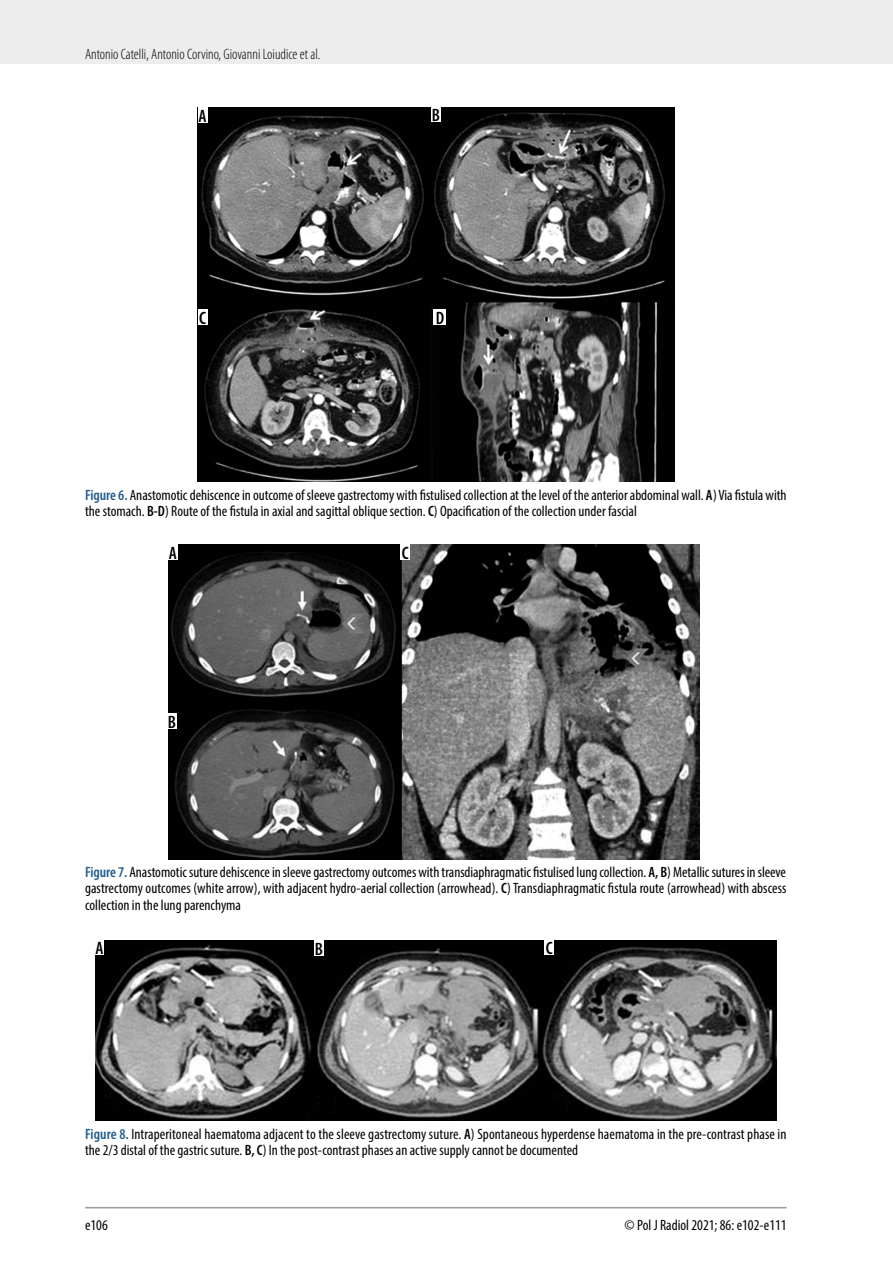
<style>
.page{position:relative;width:893px;height:1263px;background:#fff}
.page>*{position:absolute;margin:0;border:0;box-sizing:border-box;transform-origin:0 0}
.t1{font:600 condensed 18px "Myriad Pro";color:#000}
.t2{font:condensed 15px/16.5px "Myriad Pro";color:#000}
.t3{font:300 condensed 15px "Myriad Pro";color:#000}
.s1{font-weight:600;color:#245d8c}
.s2{font-weight:600}
</style>
<div class="page">
<div style="left:0;top:0;width:893px;height:64px;background:#ededed"></div>
<hr style="left:85px;top:1207px;width:702px;height:1px;background:#9d9d9c">
<img style="left:96px;top:940px;width:680px;height:180px">
<div style="left:95px;top:939px;width:9px;height:16px;background:#fff"></div>
<div style="left:544px;top:939px;width:10px;height:16px;background:#fff"></div>
<div style="left:314px;top:940px;width:10px;height:15px;background:#fff"></div>
<img style="left:198px;top:107px;width:476px;height:375px">
<img style="left:168px;top:544px;width:531px;height:315px">
<div style="left:198px;top:107px;width:10px;height:15px;background:#fff"></div>
<div style="left:198px;top:309px;width:10px;height:15px;background:#fff"></div>
<div style="left:431px;top:106px;width:10px;height:16px;background:#fff"></div>
<div style="left:434px;top:309px;width:12px;height:15px;background:#fff"></div>
<div style="left:168px;top:544px;width:10px;height:16px;background:#fff"></div>
<div style="left:167px;top:713px;width:10px;height:16px;background:#fff"></div>
<div style="left:401px;top:544px;width:9px;height:16px;background:#fff"></div>
<p class="t3" style="left:85px;top:45px;width:237px">Antonio Catelli, Antonio Corvino, Giovanni Loiudice et al.</p>
<p class="t1" style="left:199px;top:104px;width:10px">A</p>
<p class="t1" style="left:199px;top:306px;width:8px">C</p>
<p class="t1" style="left:432px;top:104px;width:10px">B</p>
<p class="t1" style="left:436px;top:306px;width:10px">D</p>
<p class="t2" style="left:85px;top:486px;width:703px"><span class="s1">Figure 6.</span> Anastomotic dehiscence in outcome of sleeve gastrectomy with fistulised collection at the level of the anterior abdominal wall. <span class="s2">A</span>) Via fistula with the stomach. <span class="s2">B-D</span>) Route of the fistula in axial and sagittal oblique section. <span class="s2">C</span>) Opacification of the collection under fascial</p>
<p class="t1" style="left:169px;top:542px;width:10px">A</p>
<p class="t1" style="left:168px;top:711px;width:10px">B</p>
<p class="t1" style="left:402px;top:542px;width:8px">C</p>
<p class="t2" style="left:85px;top:863px;width:703px;text-align:justify"><span class="s1">Figure 7.</span> Anastomotic suture dehiscence in sleeve gastrectomy outcomes with transdiaphragmatic fistulised lung collection. <span class="s2">A, B</span>) Metallic sutures in sleeve gastrectomy outcomes (white arrow), with adjacent hydro-aerial collection (arrowhead). <span class="s2">C</span>) Transdiaphragmatic fistula route (arrowhead) with abscess collection in the lung parenchyma</p>
<p class="t1" style="left:95px;top:937px;width:10px">A</p>
<p class="t1" style="left:315px;top:937px;width:10px">B</p>
<p class="t1" style="left:546px;top:937px;width:8px">C</p>
<p class="t2" style="left:85px;top:1125px;width:703px"><span class="s1">Figure 8.</span> Intraperitoneal haematoma adjacent to the sleeve gastrectomy suture. <span class="s2">A</span>) Spontaneous hyperdense haematoma in the pre-contrast phase in the 2/3 distal of the gastric suture. <span class="s2">B, C</span>) In the post-contrast phases an active supply cannot be documented</p>
<p class="t2" style="left:85px;top:1216px;width:24px">e106</p>
<p class="t2" style="left:625px;top:1216px;width:164px">© Pol J Radiol 2021; 86: e102-e111</p>
</div>
